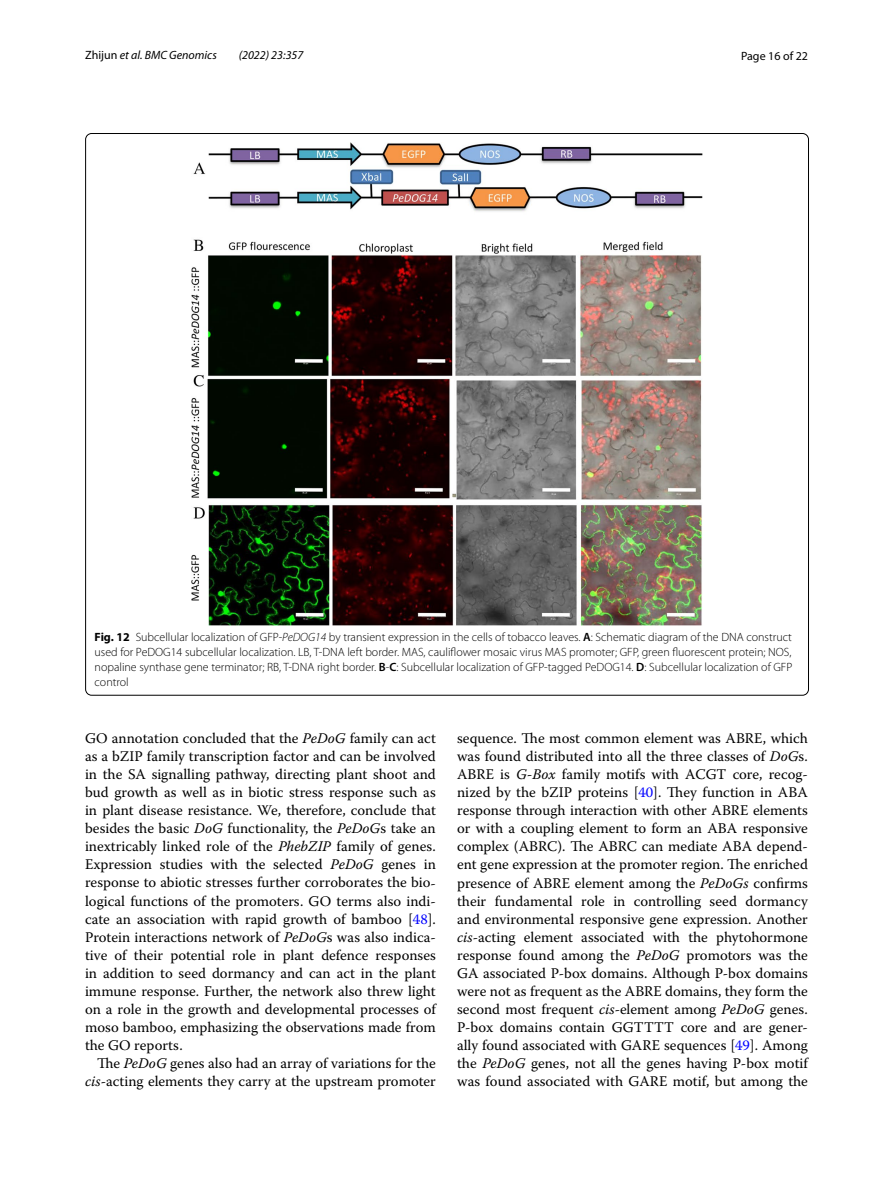
<style>
.page{position:relative;width:893px;height:1187px;background:#fff}
.page>*{position:absolute;margin:0;border:0;box-sizing:border-box;transform-origin:0 0}
.t1{font:14.7px/18px "Warnock Pro";color:#000;text-align:justify}
.t2{font:300 12px/15px "Myriad Pro";color:#000;text-align:justify}
.t3{font:italic 12px "Myriad Pro";color:#000}
.t4{font:12px "Myriad Pro";color:#000}
.s1{font-style:normal}
.s2{font-weight:700}
.s3{font-style:italic}
.s4{font-weight:600}
.s5{color:#00f}
</style>
<div class="page">
<img style="left:192px;top:142px;width:510px;height:484px">
<p class="t3" style="left:85px;top:48px;width:133px"><span class="s1">Zhijun</span> et al. BMC Genomics</p>
<p class="t3" style="left:239px;top:48px;width:66px">(2022) 23:357</p>
<p class="t4" style="left:741px;top:48px;width:68px">Page 16 of 22</p>
<p class="t2" style="left:95px;top:629px;width:699px"><span class="s2">Fig. 12</span> Subcellular localization of GFP-<span class="s3">PeDOG14</span> by transient expression in the cells of tobacco leaves. <span class="s4">A</span>: Schematic diagram of the DNA construct used for PeDOG14 subcellular localization. LB, T-DNA left border. MAS, cauliflower mosaic virus MAS promoter; GFP, green fluorescent protein; NOS, nopaline synthase gene terminator; RB, T-DNA right border. <span class="s4">B</span>-<span class="s4">C</span>: Subcellular localization of GFP-tagged PeDOG14. <span class="s4">D</span>: Subcellular localization of GFP control</p>
<p class="t1" style="left:85px;top:729px;width:352px">GO annotation concluded that the <span class="s3">PeDoG</span> family can act as a bZIP family transcription factor and can be involved in the SA signalling pathway, directing plant shoot and bud growth as well as in biotic stress response such as in plant disease resistance. We, therefore, conclude that besides the basic <span class="s3">DoG</span> functionality, the <span class="s3">PeDoG</span>s take an inextricably linked role of the <span class="s3">PhebZIP</span> family of genes.<br>Expression studies with the selected <span class="s3">PeDoG</span> genes in response to abiotic stresses further corroborates the bio&shy;logical functions of the promoters. GO terms also indi&shy;cate an association with rapid growth of bamboo [<span class="s5">48</span>].<br>Protein interactions network of <span class="s3">PeDoG</span>s was also indica&shy;tive of their potential role in plant defence responses in addition to seed dormancy and can act in the plant immune response. Further, the network also threw light on a role in the growth and developmental processes of moso bamboo, emphasizing the observations made from the GO reports.</p>
<p class="t1" style="left:85px;top:1053px;width:352px;text-align:right">The <span class="s3">PeDoG</span> genes also had an array of variations for the <span class="s3">cis</span>-acting elements they carry at the upstream promoter</p>
<p class="t1" style="left:457px;top:729px;width:352px">sequence. The most common element was ABRE, which was found distributed into all the three classes of <span class="s3">DoG</span>s.<br>ABRE is <span class="s3">G-Box</span> family motifs with ACGT core, recog&shy;nized by the bZIP proteins [<span class="s5">40</span>]. They function in ABA response through interaction with other ABRE elements or with a coupling element to form an ABA responsive complex (ABRC). The ABRC can mediate ABA depend&shy;ent gene expression at the promoter region. The enriched presence of ABRE element among the <span class="s3">PeDoGs</span> confirms their fundamental role in controlling seed dormancy and environmental responsive gene expression. Another <span class="s3">cis</span>-acting element associated with the phytohormone response found among the <span class="s3">PeDoG</span> promotors was the GA associated P-box domains. Although P-box domains were not as frequent as the ABRE domains, they form the second most frequent <span class="s3">cis</span>-element among <span class="s3">PeDoG</span> genes.<br>P-box domains contain GGTTTT core and are gener&shy;ally found associated with GARE sequences [<span class="s5">49</span>]. Among the <span class="s3">PeDoG</span> genes, not all the genes having P-box motif was found associated with GARE motif, but among the</p>
</div>
